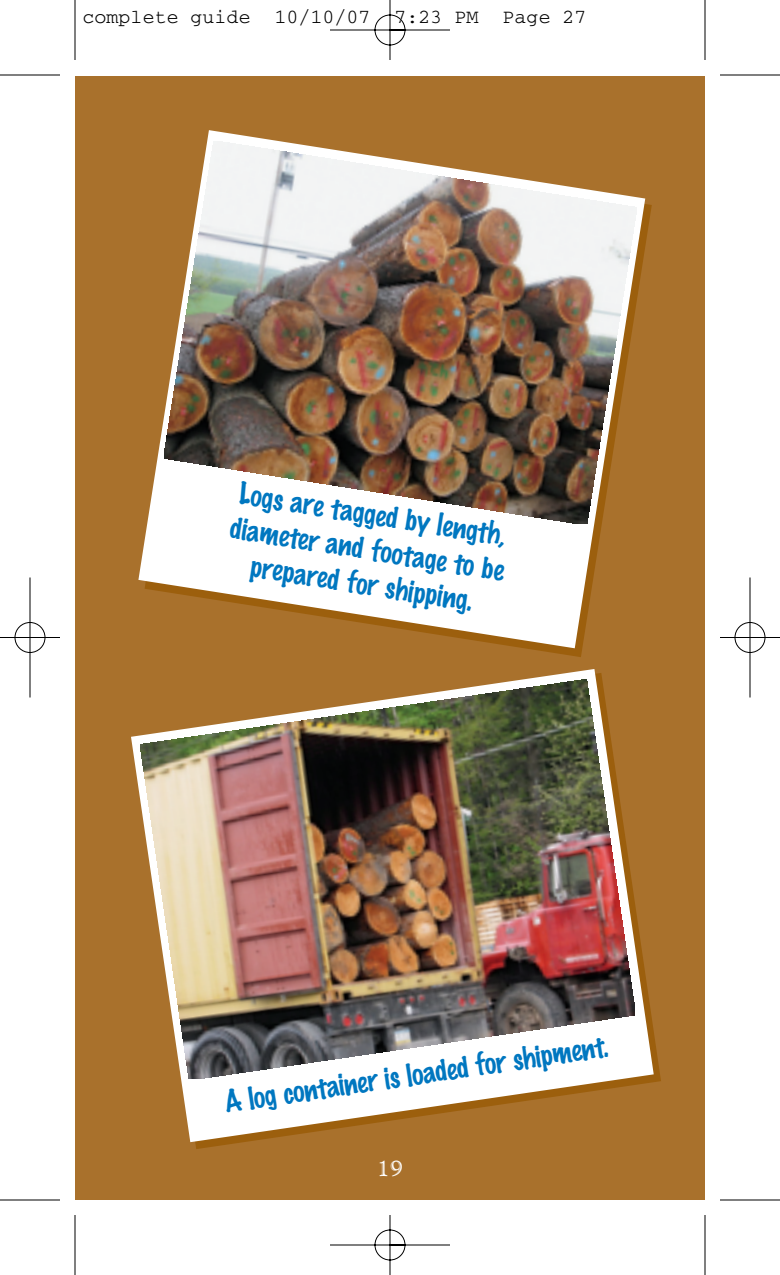
<style>
.page{position:relative;width:780px;height:1275px;background:#fff}
.page>*{position:absolute;margin:0;border:0;box-sizing:border-box;transform-origin:0 0}
.t1{font:100 27.5px/35px "Marker Felt";color:#0077c0;text-align:center}
.t2{font:22.5px "Goudy Handtooled";color:#fff}
.t3{font:20px "Courier";color:#000}
</style>
<div class="page">
<img style="left:0;top:0;width:780px;height:1275px">
<p class="t3" style="left:82px;top:10px;width:506px">complete guide 10/10/07 7:23 PM Page 27</p>
<p class="t1" style="left:238px;top:477px;width:279px;rotate:9deg">Logs are tagged by length, diameter and footage to be prepared for shipping.</p>
<p class="t1" style="left:222px;top:1085px;width:388px;rotate:-8deg">A log container is loaded for shipment.</p>
<p class="t2" style="left:376px;top:1155px;width:28px">19</p>
</div>
